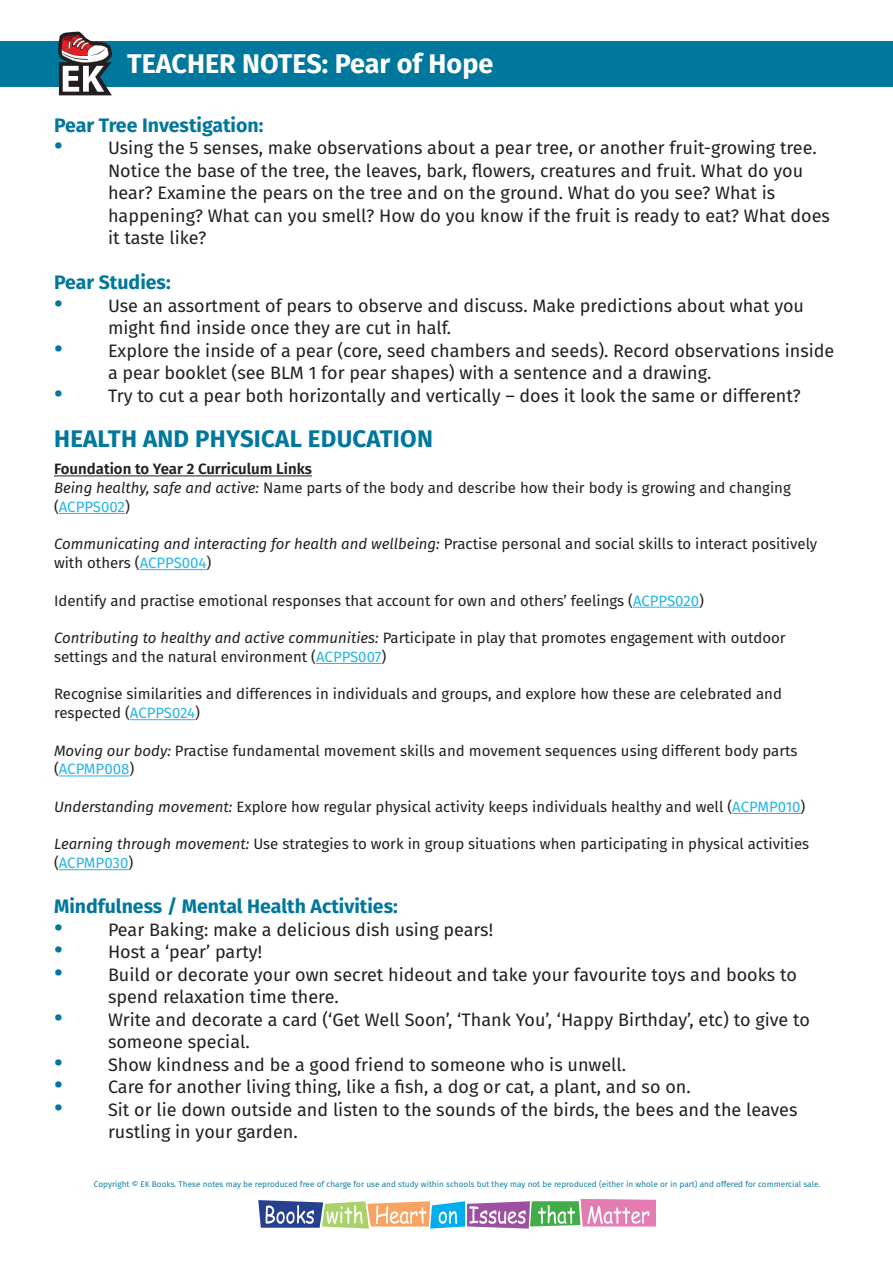
<style>
.page{position:relative;width:893px;height:1263px;background:#fff}
.page>*{position:absolute;margin:0;border:0;box-sizing:border-box;transform-origin:0 0}
.t1{font:700 27px "Fira Sans";color:#fff}
.t2{font:700 24px "Fira Sans";letter-spacing:.01em;color:#00779c}
.t3{font:700 19.5px "Fira Sans";color:#00779c}
.t4{font:18px/22.5px "Fira Sans";color:#231f20}
.t5{font:15px/18.8px "Fira Sans";color:#231f20}
.t6{font:600 15px "Fira Sans";color:#231f20}
.t7{font:8.25px "Fira Sans";color:#00779c}
.s1{font-family:"Montserrat";font-weight:900;font-size:24px;color:#00779c}
.s2{font-style:italic}
.s3{color:#26b4e9}
</style>
<div class="page">
<div style="left:0;top:41px;width:893px;height:45px;background:#00779c"></div>
<svg style="left:58px;top:32px;width:54px;height:63px"></svg>
<svg style="left:258px;top:1199px;width:398px;height:29px"></svg>
<hr style="left:54px;top:475px;width:258px;height:1px;background:#231f20">
<hr style="left:59px;top:513px;width:66px;height:1px;background:#26b4e9">
<hr style="left:140px;top:569px;width:67px;height:1px;background:#26b4e9">
<hr style="left:633px;top:607px;width:66px;height:1px;background:#26b4e9">
<hr style="left:316px;top:663px;width:65px;height:1px;background:#26b4e9">
<hr style="left:130px;top:719px;width:65px;height:1px;background:#26b4e9">
<hr style="left:59px;top:775px;width:70px;height:1px;background:#26b4e9">
<hr style="left:732px;top:813px;width:69px;height:1px;background:#26b4e9">
<hr style="left:59px;top:869px;width:69px;height:1px;background:#26b4e9">
<p class="t1" style="left:127px;top:41px;width:368px">TEACHER NOTES: Pear of Hope</p>
<p class="t3" style="left:54px;top:108px;width:211px">Pear Tree Investigation:</p>
<p class="t4" style="left:108px;top:136px;width:723px;text-indent:-54px"><span class="s1">·</span> Using the 5 senses, make observations about a pear tree, or another fruit-growing tree.<br>Notice the base of the tree, the leaves, bark, flowers, creatures and fruit. What do you hear? Examine the pears on the tree and on the ground. What do you see? What is happening? What can you smell? How do you know if the fruit is ready to eat? What does it taste like?</p>
<p class="t3" style="left:54px;top:266px;width:118px">Pear Studies:</p>
<p class="t4" style="left:108px;top:294px;width:698px;text-indent:-54px"><span class="s1">·</span> Use an assortment of pears to observe and discuss. Make predictions about what you might find inside once they are cut in half.</p>
<p class="t4" style="left:108px;top:339px;width:728px;text-indent:-54px"><span class="s1">·</span> Explore the inside of a pear (core, seed chambers and seeds). Record observations inside a pear booklet (see BLM 1 for pear shapes) with a sentence and a drawing.</p>
<p class="t4" style="left:54px;top:384px;width:748px"><span class="s1">·</span> Try to cut a pear both horizontally and vertically – does it look the same or different?</p>
<p class="t2" style="left:54px;top:418px;width:380px">HEALTH AND PHYSICAL EDUCATION</p>
<p class="t6" style="left:54px;top:457px;width:259px">Foundation to Year 2 Curriculum Links</p>
<p class="t5" style="left:54px;top:478px;width:738px"><span class="s2">Being healthy, safe and active:</span> Name parts of the body and describe how their body is growing and changing (<span class="s3">ACPPS002</span>)</p>
<p class="t5" style="left:54px;top:534px;width:765px"><span class="s2">Communicating and interacting for health and wellbeing:</span> Practise personal and social skills to interact positively with others (<span class="s3">ACPPS004</span>)</p>
<p class="t5" style="left:54px;top:591px;width:652px">Identify and practise emotional responses that account for own and others’ feelings (<span class="s3">ACPPS020</span>)</p>
<p class="t5" style="left:54px;top:628px;width:733px"><span class="s2">Contributing to healthy and active communities:</span> Participate in play that promotes engagement with outdoor settings and the natural environment (<span class="s3">ACPPS007</span>)</p>
<p class="t5" style="left:54px;top:684px;width:729px">Recognise similarities and differences in individuals and groups, and explore how these are celebrated and respected (<span class="s3">ACPPS024</span>)</p>
<p class="t5" style="left:54px;top:741px;width:745px"><span class="s2">Moving our body:</span> Practise fundamental movement skills and movement sequences using different body parts (<span class="s3">ACPMP008</span>)</p>
<p class="t5" style="left:54px;top:797px;width:753px"><span class="s2">Understanding movement:</span> Explore how regular physical activity keeps individuals healthy and well (<span class="s3">ACPMP010</span>)</p>
<p class="t5" style="left:54px;top:834px;width:757px"><span class="s2">Learning through movement:</span> Use strategies to work in group situations when participating in physical activities (<span class="s3">ACPMP030</span>)</p>
<p class="t3" style="left:54px;top:890px;width:345px">Mindfulness / Mental Health Activities:</p>
<p class="t4" style="left:54px;top:918px;width:441px"><span class="s1">·</span> Pear Baking: make a delicious dish using pears!</p>
<p class="t4" style="left:54px;top:940px;width:210px"><span class="s1">·</span> Host a ‘pear’ party!</p>
<p class="t4" style="left:108px;top:963px;width:690px;text-indent:-54px"><span class="s1">·</span> Build or decorate your own secret hideout and take your favourite toys and books to spend relaxation time there.</p>
<p class="t4" style="left:108px;top:1008px;width:703px;text-indent:-54px"><span class="s1">·</span> Write and decorate a card (‘Get Well Soon’, ‘Thank You’, ‘Happy Birthday’, etc) to give to someone special.</p>
<p class="t4" style="left:54px;top:1053px;width:574px"><span class="s1">·</span> Show kindness and be a good friend to someone who is unwell.</p>
<p class="t4" style="left:54px;top:1075px;width:638px"><span class="s1">·</span> Care for another living thing, like a fish, a dog or cat, a plant, and so on.</p>
<p class="t4" style="left:108px;top:1098px;width:691px;text-indent:-54px"><span class="s1">·</span> Sit or lie down outside and listen to the sounds of the birds, the bees and the leaves rustling in your garden.</p>
<p class="t7" style="left:94px;top:1178px;width:728px">Copyright © EK Books. These notes may be reproduced free of charge for use and study within schools but they may not be reproduced (either in whole or in part) and offered for commercial sale.</p>
</div>
